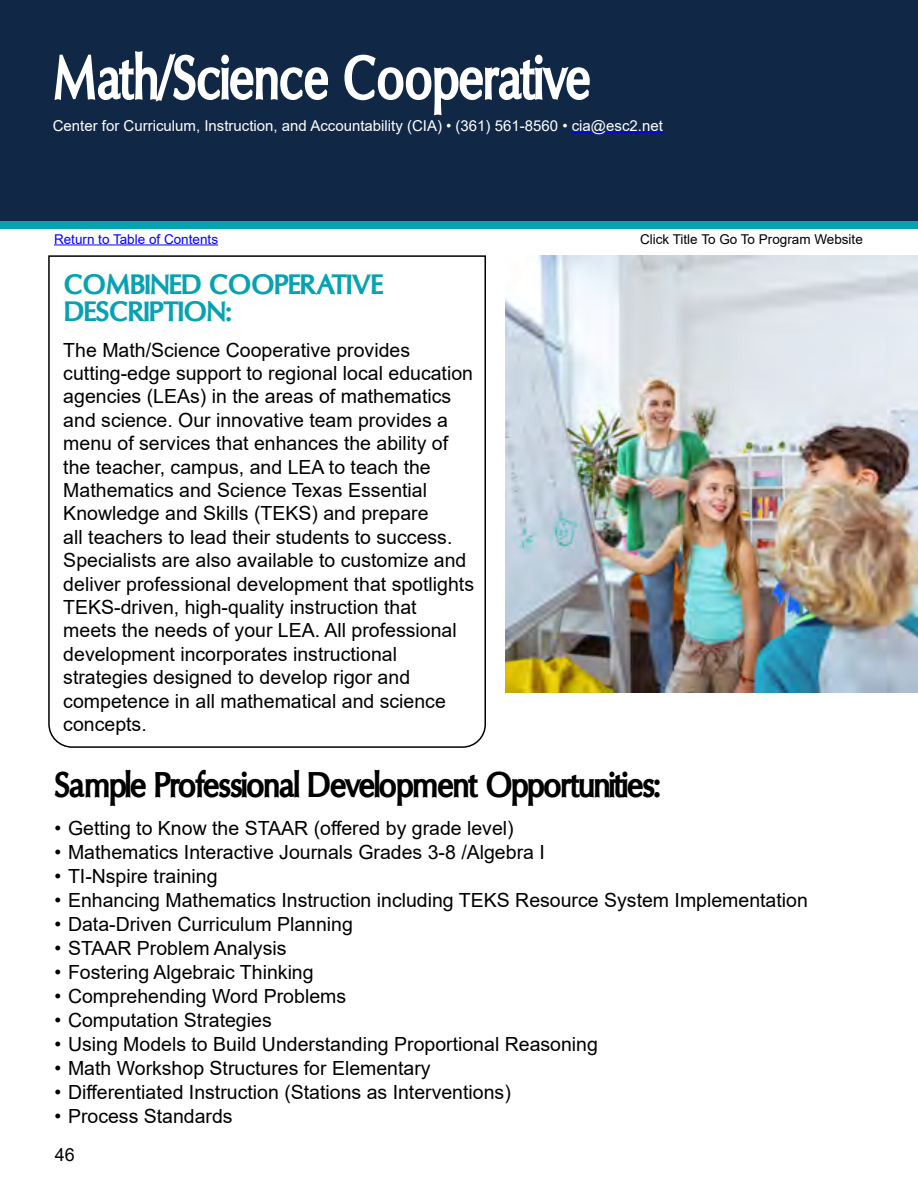
<style>
.page{position:relative;width:918px;height:1188px;background:#fff}
.page>*{position:absolute;margin:0;border:0;box-sizing:border-box;transform-origin:0 0}
.t1{font:63.75px "Oregon LDO Black";color:#fff;scale:.8 1}
.t2{font:36.3px "Oregon LDO Black";letter-spacing:-.02em;color:#000;scale:.91 1}
.t3{font:28.5px/27px "Oregon LDO Black";color:#07a2b2}
.t4{font:19.5px/23.4px "Arial";color:#000}
.t5{font:18px "Arial";color:#000}
.t6{font:15px "Arial";color:#fff}
.t7{font:13.5px "Arial";color:#000}
.t8{font:13.5px "Arial";color:#00f}
</style>
<div class="page">
<div style="left:0;top:0;width:918px;height:222px;background:#102846"></div>
<div style="left:0;top:222px;width:918px;height:7px;background:#07a2b2"></div>
<hr style="left:54px;top:244px;width:164px;height:1px;background:#00f">
<svg style="left:48px;top:255px;width:438px;height:493px"></svg>
<img style="left:505px;top:255px;width:413px;height:438px">
<hr style="left:572px;top:132px;width:91px;height:1px;background:#00f">
<h1 class="t1" style="left:53px;top:42px;width:674px">Math/Science Cooperative</h1>
<p class="t6" style="left:53px;top:116px;width:612px">Center for Curriculum, Instruction, and Accountability (CIA) • (361) 561-8560 • cia@esc2.net</p>
<p class="t8" style="left:54px;top:229px;width:166px">Return to Table of Contents</p>
<p class="t7" style="left:640px;top:229px;width:224px">Click Title To Go To Program Website</p>
<h3 class="t3" style="left:64px;top:271px;width:320px">COMBINED COOPERATIVE<br>DESCRIPTION:</h3>
<p class="t4" style="left:63px;top:338px;width:412px">The Math/Science Cooperative provides cutting-edge support to regional local education agencies (LEAs) in the areas of mathematics and science. Our innovative team provides a menu of services that enhances the ability of the teacher, campus, and LEA to teach the Mathematics and Science Texas Essential Knowledge and Skills (TEKS) and prepare<br>all teachers to lead their students to success.<br>Specialists are also available to customize and deliver professional development that spotlights TEKS-driven, high-quality instruction that meets the needs of your LEA. All professional development incorporates instructional strategies designed to develop rigor and competence in all mathematical and science concepts.</p>
<h2 class="t2" style="left:55px;top:764px;width:667px">Sample Professional Development Opportunities:</h2>
<p class="t4" style="left:55px;top:816px;width:461px">• Getting to Know the STAAR (offered by grade level)</p>
<p class="t4" style="left:55px;top:840px;width:492px">• Mathematics Interactive Journals Grades 3-8 /Algebra I</p>
<p class="t4" style="left:55px;top:864px;width:165px">• TI-Nspire training</p>
<p class="t4" style="left:55px;top:888px;width:755px">• Enhancing Mathematics Instruction including TEKS Resource System Implementation</p>
<p class="t4" style="left:55px;top:912px;width:300px">• Data-Driven Curriculum Planning</p>
<p class="t4" style="left:55px;top:936px;width:234px">• STAAR Problem Analysis</p>
<p class="t4" style="left:55px;top:960px;width:261px">• Fostering Algebraic Thinking</p>
<p class="t4" style="left:55px;top:984px;width:293px">• Comprehending Word Problems</p>
<p class="t4" style="left:55px;top:1008px;width:219px">• Computation Strategies</p>
<p class="t4" style="left:55px;top:1032px;width:545px">• Using Models to Build Understanding Proportional Reasoning</p>
<p class="t4" style="left:55px;top:1056px;width:378px">• Math Workshop Structures for Elementary</p>
<p class="t4" style="left:55px;top:1080px;width:458px">• Differentiated Instruction (Stations as Interventions)</p>
<p class="t4" style="left:55px;top:1104px;width:180px">• Process Standards</p>
<p class="t5" style="left:55px;top:1142px;width:22px">46</p>
</div>
